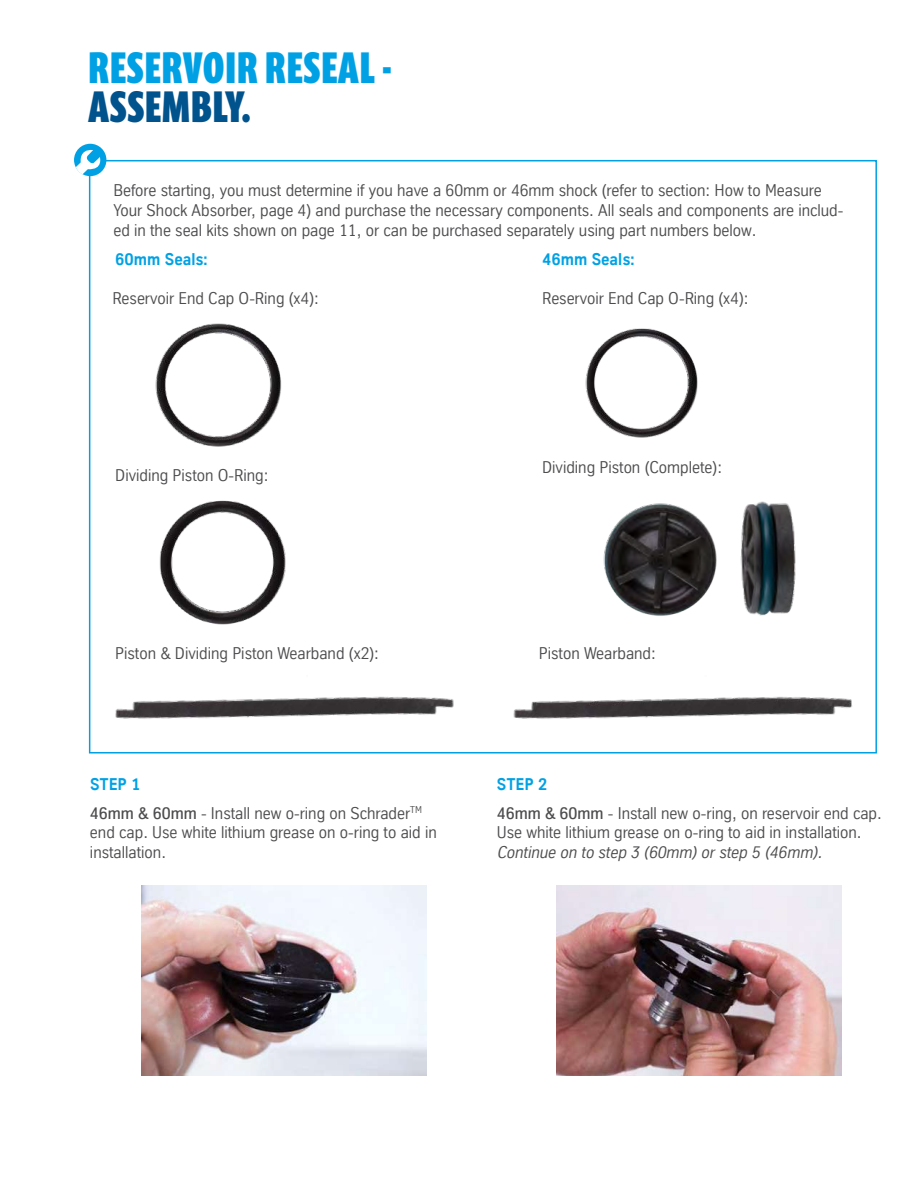
<style>
.page{position:relative;width:918px;height:1188px;background:#fff}
.page>*{position:absolute;margin:0;border:0;box-sizing:border-box;transform-origin:0 0}
.t1{font:700 45px "Prenton RP Ultra Cond";letter-spacing:.04em;color:#00a1e4}
.t2{font:700 45px "Prenton RP Ultra Cond";letter-spacing:.04em;color:#00538d}
.t3{font:16.5px/19.8px "TK Type";color:#4d4d4f}
.t4{font:italic 16.5px "TK Type";color:#4d4d4f}
.t5{font:700 16.5px "TK Type";color:#00a1e4}
.s1{font-weight:700;color:#00a1e4}
.s2{font-weight:500}
</style>
<div class="page">
<img style="left:115px;top:696px;width:339px;height:23px">
<img style="left:142px;top:885px;width:285px;height:190px">
<img style="left:557px;top:885px;width:285px;height:190px">
<img style="left:159px;top:500px;width:127px;height:125px">
<img style="left:155px;top:323px;width:127px;height:124px">
<img style="left:585px;top:328px;width:113px;height:110px">
<img style="left:603px;top:503px;width:114px;height:113px">
<img style="left:740px;top:501px;width:56px;height:115px">
<div style="left:74px;top:144px;width:32px;height:32px;background:#00a1e4;border-radius:50%"></div>
<svg style="left:76px;top:149px;width:28px;height:26px"></svg>
<img style="left:499px;top:623px;width:378px;height:131px">
<h1 class="t1" style="left:89px;top:38px;width:304px">RESERVOIR RESEAL -</h1>
<h1 class="t2" style="left:89px;top:77px;width:163px">ASSEMBLY.</h1>
<p class="t3" style="left:113px;top:181px;width:732px">Before starting, you must determine if you have a 60mm or 46mm shock (refer to section: How to Measure<br>Your Shock Absorber, page 4) and purchase the necessary components. All seals and components are includ&shy;ed in the seal kits shown on page 11, or can be purchased separately using part numbers below.</p>
<p class="t5" style="left:115px;top:250px;width:94px">60mm Seals:</p>
<p class="t3" style="left:112px;top:288px;width:208px">Reservoir End Cap O-Ring (x4):</p>
<p class="t3" style="left:542px;top:288px;width:208px">Reservoir End Cap O-Ring (x4):</p>
<p class="t5" style="left:542px;top:250px;width:94px">46mm Seals:</p>
<p class="t3" style="left:115px;top:466px;width:155px">Dividing Piston O-Ring:</p>
<p class="t3" style="left:542px;top:458px;width:181px">Dividing Piston (Complete):</p>
<p class="t3" style="left:115px;top:643px;width:265px">Piston &amp; Dividing Piston Wearband (x2):</p>
<p class="t3" style="left:539px;top:643px;width:118px">Piston Wearband:</p>
<p class="t3" style="left:90px;top:770px;width:334px;line-height:28.8px"><span class="s1">STEP 1<br></span><span class="s2">46mm &amp; 60mm</span> - Install new o-ring on Schrader<sup>TM</sup></p>
<p class="t3" style="left:90px;top:823px;width:348px">end cap. Use white lithium grease on o-ring to aid in installation.</p>
<p class="t3" style="left:497px;top:770px;width:387px;line-height:28.8px"><span class="s1">STEP 2<br></span><span class="s2">46mm &amp; 60mm</span> - Install new o-ring, on reservoir end cap.</p>
<p class="t3" style="left:497px;top:823px;width:366px">Use white lithium grease on o-ring to aid in installation.</p>
<p class="t4" style="left:497px;top:843px;width:327px">Continue on to step 3 (60mm) or step 5 (46mm).</p>
</div>
